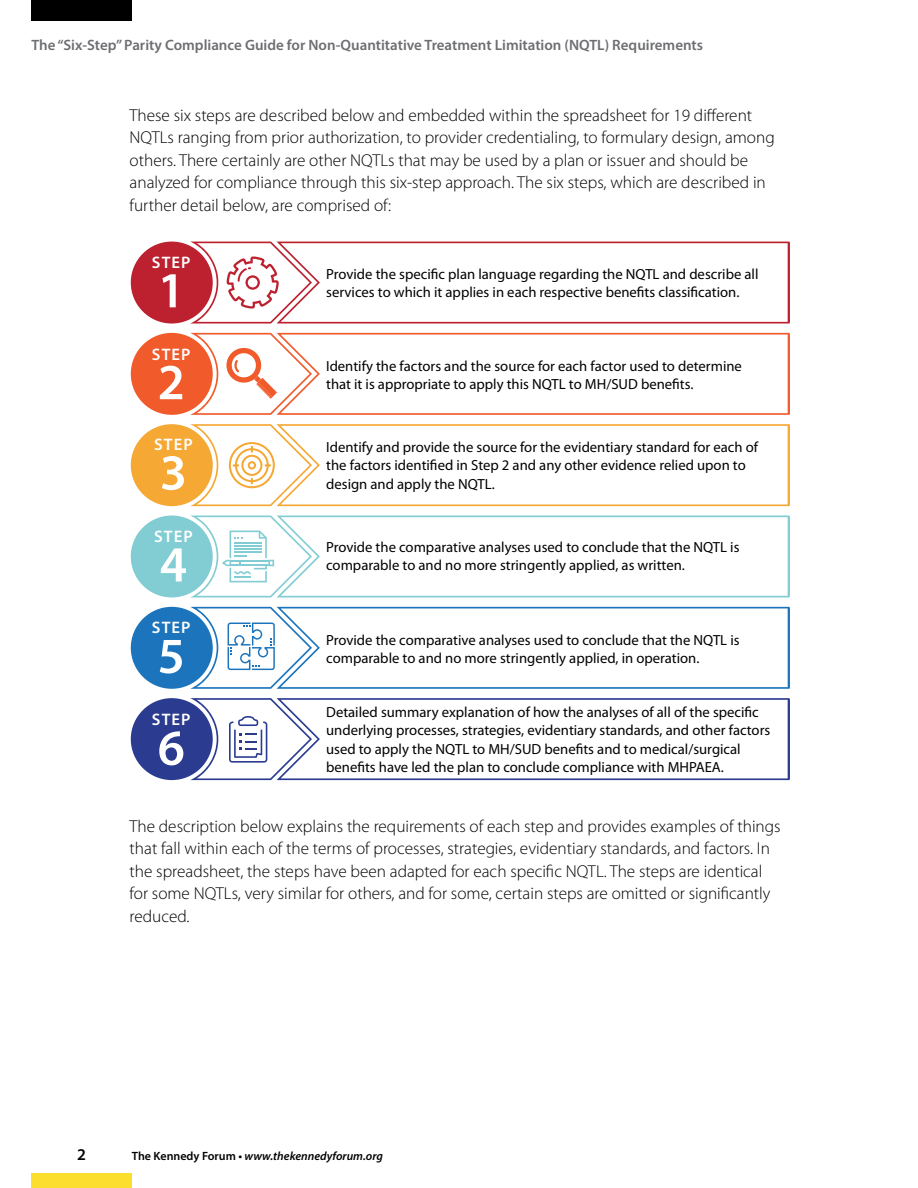
<style>
.page{position:relative;width:918px;height:1188px;background:#fff}
.page>*{position:absolute;margin:0;border:0;box-sizing:border-box;transform-origin:0 0}
.t1{font:600 50.85px "Myriad Pro";color:#fff}
.t2{font:300 17.25px/22.5px "Myriad Pro";color:#000}
.t3{font:600 16.65px "Myriad Pro";letter-spacing:.065em;color:#fff}
.t4{font:600 16.5px "Myriad Pro";color:#000}
.t5{font:600 15px "Myriad Pro";color:#6d6e71}
.t6{font:14.7px/18.3px "Myriad Pro";color:#000}
.t7{font:italic 600 12px "Myriad Pro";color:#000}
.s1{font-style:normal}
</style>
<div class="page">
<div style="left:32px;top:0;width:100px;height:20px;background:#000"></div>
<div style="left:32px;top:1174px;width:100px;height:14px;background:#fcde2e"></div>
<div style="left:131px;top:333px;width:82px;height:82px;background:#f15a2a;border-radius:50%"></div>
<svg style="left:190px;top:333px;width:600px;height:82px"></svg>
<div style="left:131px;top:607px;width:82px;height:82px;background:#1c75bc;border-radius:50%"></div>
<svg style="left:190px;top:607px;width:600px;height:82px"></svg>
<div style="left:131px;top:516px;width:82px;height:81px;background:#82cdd3;border-radius:50%"></div>
<svg style="left:190px;top:516px;width:600px;height:81px"></svg>
<div style="left:131px;top:242px;width:82px;height:82px;background:#bd202e;border-radius:50%"></div>
<svg style="left:190px;top:242px;width:600px;height:82px"></svg>
<div style="left:131px;top:424px;width:82px;height:82px;background:#f5a833;border-radius:50%"></div>
<svg style="left:190px;top:424px;width:600px;height:82px"></svg>
<div style="left:131px;top:698px;width:82px;height:82px;background:#2b3c90;border-radius:50%"></div>
<svg style="left:190px;top:698px;width:600px;height:82px"></svg>
<p class="t5" style="left:32px;top:35px;width:673px">The “Six-Step” Parity Compliance Guide for Non-Quantitative Treatment Limitation (NQTL) Requirements</p>
<p class="t2" style="left:130px;top:104px;width:647px">These six steps are described below and embedded within the spreadsheet for 19 different NQTLs ranging from prior authorization, to provider credentialing, to formulary design, among others. There certainly are other NQTLs that may be used by a plan or issuer and should be analyzed for compliance through this six-step approach. The six steps, which are described in further detail below, are comprised of:</p>
<p class="t3" style="left:152px;top:252px;width:40px">STEP</p>
<h1 class="t1" style="left:158px;top:258px;width:29px">1</h1>
<p class="t6" style="left:326px;top:264px;width:434px">Provide the specific plan language regarding the NQTL and describe all services to which it applies in each respective benefits classification.</p>
<p class="t3" style="left:152px;top:343px;width:40px">STEP</p>
<h1 class="t1" style="left:158px;top:350px;width:29px">2</h1>
<p class="t6" style="left:326px;top:356px;width:417px">Identify the factors and the source for each factor used to determine that it is appropriate to apply this NQTL to MH/SUD benefits.</p>
<p class="t3" style="left:154px;top:434px;width:40px">STEP</p>
<h1 class="t1" style="left:160px;top:440px;width:29px">3</h1>
<p class="t6" style="left:326px;top:438px;width:433px">Identify and provide the source for the evidentiary standard for each of the factors identified in Step 2 and any other evidence relied upon to design and apply the NQTL.</p>
<p class="t3" style="left:154px;top:526px;width:40px">STEP</p>
<h1 class="t1" style="left:160px;top:532px;width:29px">4</h1>
<p class="t6" style="left:326px;top:537px;width:415px">Provide the comparative analyses used to conclude that the NQTL is comparable to and no more stringently applied, as written.</p>
<p class="t3" style="left:152px;top:617px;width:40px">STEP</p>
<h1 class="t1" style="left:158px;top:624px;width:29px">5</h1>
<p class="t6" style="left:326px;top:631px;width:415px">Provide the comparative analyses used to conclude that the NQTL is comparable to and no more stringently applied, in operation.</p>
<p class="t3" style="left:152px;top:709px;width:40px">STEP</p>
<h1 class="t1" style="left:158px;top:715px;width:29px">6</h1>
<p class="t6" style="left:326px;top:703px;width:446px">Detailed summary explanation of how the analyses of all of the specific underlying processes, strategies, evidentiary standards, and other factors used to apply the NQTL to MH/SUD benefits and to medical/surgical benefits have led the plan to conclude compliance with MHPAEA.</p>
<p class="t2" style="left:130px;top:815px;width:653px">The description below explains the requirements of each step and provides examples of things that fall within each of the terms of processes, strategies, evidentiary standards, and factors. In the spreadsheet, the steps have been adapted for each specific NQTL. The steps are identical for some NQTLs, very similar for others, and for some, certain steps are omitted or significantly reduced.</p>
<p class="t4" style="left:77px;top:1144px;width:10px">2</p>
<p class="t7" style="left:132px;top:1148px;width:253px"><span class="s1">The Kennedy Forum •</span> www.thekennedyforum.org</p>
</div>
